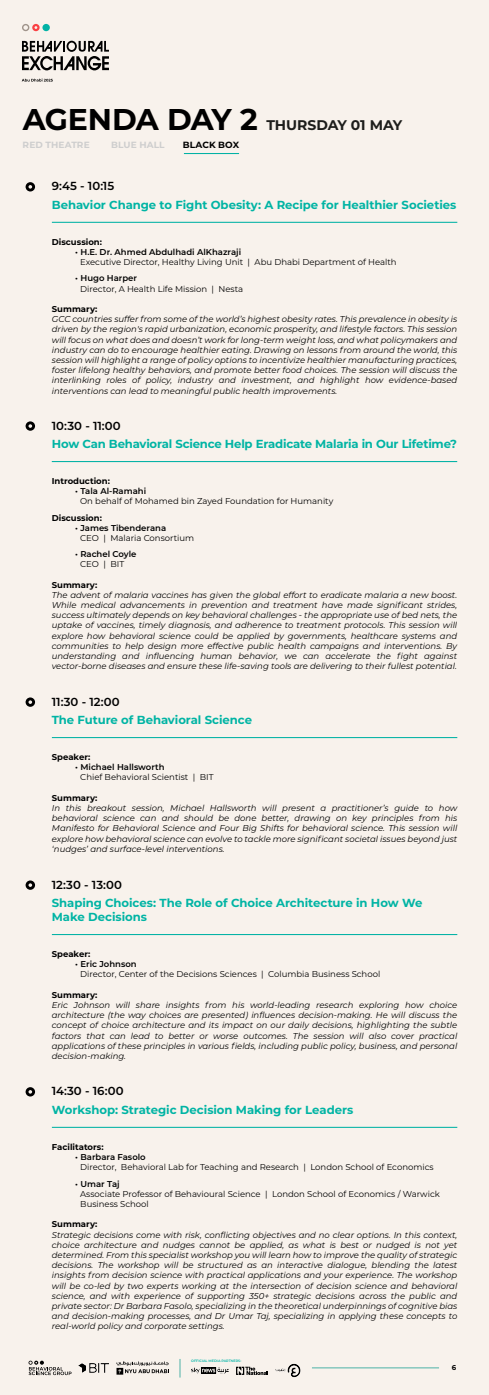
<style>
.page{position:relative;width:489px;height:1395px;background:#f8f2ec}
.page>*{position:absolute;margin:0;border:0;box-sizing:border-box;transform-origin:0 0}
.t1{font:700 14px "Montserrat";letter-spacing:-.005em;color:#1d1d1b}
.t2{font:700 11.7px/14px "Montserrat";letter-spacing:-.005em;color:#00b4a4}
.t3{font:600 11.7px "Montserrat";letter-spacing:.005em;color:#000}
.t4{font:700 9px "Montserrat";letter-spacing:.015em;color:#cecece}
.t5{font:700 9px "Montserrat";letter-spacing:.005em;color:#000}
.t6{font:italic 8.5px/10.2px "Montserrat";color:#000;text-align:justify}
.t7{font:8.5px/10.2px "Montserrat";color:#000}
.t8{font:600 8.5px "Montserrat";color:#000}
.t9{font:700 8.5px "Montserrat";color:#000}
.t10{font:700 7px "Montserrat";color:#000}
.t11{font:600 3.4px "Montserrat";color:#00b4a7}
.s1{font-size:30px;color:#000}
</style>
<div class="page">
<svg style="left:22px;top:41px;width:87px;height:29px"></svg>
<div style="left:42px;top:24px;width:8px;height:7px;background:#02b2a5;border-radius:50%"></div>
<svg style="left:22px;top:24px;width:18px;height:7px"></svg>
<svg style="left:22px;top:79px;width:31px;height:3px"></svg>
<hr style="left:52px;top:222px;width:405px;height:1px;background:#02b2a5">
<svg style="left:26px;top:182px;width:9px;height:9px"></svg>
<hr style="left:52px;top:1127px;width:405px;height:1px;background:#02b2a5">
<svg style="left:26px;top:1087px;width:9px;height:9px"></svg>
<hr style="left:52px;top:737px;width:405px;height:1px;background:#02b2a5">
<svg style="left:26px;top:697px;width:9px;height:10px"></svg>
<hr style="left:52px;top:934px;width:405px;height:1px;background:#02b2a5">
<svg style="left:26px;top:880px;width:9px;height:10px"></svg>
<hr style="left:52px;top:461px;width:405px;height:1px;background:#02b2a5">
<svg style="left:26px;top:421px;width:9px;height:10px"></svg>
<hr style="left:184px;top:153px;width:55px;height:1px;background:#02b2a5">
<hr style="left:312px;top:1367px;width:127px;height:1px;background:#4db2a7">
<svg style="left:29px;top:1361px;width:43px;height:14px"></svg>
<img style="left:78px;top:1363px;width:31px;height:9px">
<svg style="left:116px;top:1361px;width:53px;height:14px"></svg>
<svg style="left:236px;top:1367px;width:32px;height:8px"></svg>
<img style="left:191px;top:1368px;width:38px;height:6px">
<img style="left:275px;top:1364px;width:25px;height:14px">
<svg style="left:180px;top:1359px;width:1px;height:18px"></svg>
<h1 class="t1" style="left:23px;top:115px;width:381px"><span class="s1">AGENDA DAY 2</span> THURSDAY 01 MAY</h1>
<p class="t4" style="left:23px;top:139px;width:69px">RED THEATRE</p>
<p class="t4" style="left:111px;top:139px;width:55px">BLUE HALL</p>
<p class="t5" style="left:183px;top:139px;width:58px">BLACK BOX</p>
<h2 class="t3" style="left:52px;top:178px;width:64px">9:45 - 10:15</h2>
<h2 class="t2" style="left:52px;top:197px;width:406px">Behavior Change to Fight Obesity: A Recipe for Healthier Societies</h2>
<p class="t9" style="left:52px;top:236px;width:52px">Discussion:</p>
<p class="t8" style="left:75px;top:246px;width:167px">• H.E. Dr. Ahmed Abdulhadi AlKhazraji</p>
<p class="t7" style="left:80px;top:257px;width:318px">Executive Director, Healthy Living Unit | Abu Dhabi Department of Health</p>
<p class="t8" style="left:75px;top:272px;width:63px">• Hugo Harper</p>
<p class="t7" style="left:80px;top:283px;width:164px">Director, A Health Life Mission | Nesta</p>
<p class="t9" style="left:52px;top:303px;width:47px">Summary:</p>
<p class="t6" style="left:52px;top:314px;width:407px">GCC countries suffer from some of the world’s highest obesity rates. This prevalence in obesity is driven by the region's rapid urbanization, economic prosperity, and lifestyle factors. This session will focus on what does and doesn’t work for long-term weight loss, and what policymakers and industry can do to encourage healthier eating. Drawing on lessons from around the world, this session will highlight a range of policy options to incentivize healthier manufacturing practices, foster lifelong healthy behaviors, and promote better food choices. The session will discuss the interlinking roles of policy, industry and investment, and highlight how evidence-based interventions can lead to meaningful public health improvements.</p>
<h2 class="t3" style="left:52px;top:417px;width:71px">10:30 - 11:00</h2>
<h2 class="t2" style="left:52px;top:436px;width:407px">How Can Behavioral Science Help Eradicate Malaria in Our Lifetime?</h2>
<p class="t9" style="left:52px;top:475px;width:60px">Introduction:</p>
<p class="t8" style="left:75px;top:485px;width:72px">• Tala Al-Ramahi</p>
<p class="t7" style="left:80px;top:496px;width:255px">On behalf of Mohamed bin Zayed Foundation for Humanity</p>
<p class="t9" style="left:52px;top:511px;width:52px">Discussion:</p>
<p class="t8" style="left:75px;top:522px;width:92px">• James Tibenderana</p>
<p class="t7" style="left:80px;top:532px;width:115px">CEO | Malaria Consortium</p>
<p class="t8" style="left:75px;top:548px;width:63px">• Rachel Coyle</p>
<p class="t7" style="left:80px;top:559px;width:46px">CEO | BIT</p>
<p class="t9" style="left:52px;top:578px;width:47px">Summary:</p>
<p class="t6" style="left:52px;top:589px;width:407px">The advent of malaria vaccines has given the global effort to eradicate malaria a new boost.<br>While medical advancements in prevention and treatment have made significant strides, success ultimately depends on key behavioral challenges - the appropriate use of bed nets, the uptake of vaccines, timely diagnosis, and adherence to treatment protocols. This session will explore how behavioral science could be applied by governments, healthcare systems and communities to help design more effective public health campaigns and interventions. By understanding and influencing human behavior, we can accelerate the fight against vector-borne diseases and ensure these life-saving tools are delivering to their fullest potential.</p>
<h2 class="t3" style="left:52px;top:693px;width:69px">11:30 - 12:00</h2>
<h2 class="t2" style="left:52px;top:712px;width:202px">The Future of Behavioral Science</h2>
<p class="t9" style="left:52px;top:751px;width:40px">Speaker:</p>
<p class="t8" style="left:75px;top:761px;width:91px">• Michael Hallsworth</p>
<p class="t7" style="left:80px;top:772px;width:135px">Chief Behavioral Scientist | BIT</p>
<p class="t9" style="left:52px;top:792px;width:47px">Summary:</p>
<p class="t6" style="left:52px;top:802px;width:407px">In this breakout session, Michael Hallsworth will present a practitioner’s guide to how behavioral science can and should be done better, drawing on key principles from his Manifesto for Behavioral Science and Four Big Shifts for behavioral science. This session will explore how behavioral science can evolve to tackle more significant societal issues beyond just ‘nudges’ and surface-level interventions.</p>
<h2 class="t3" style="left:52px;top:876px;width:72px">12:30 - 13:00</h2>
<h2 class="t2" style="left:52px;top:895px;width:372px">Shaping Choices: The Role of Choice Architecture in How We<br>Make Decisions</h2>
<p class="t9" style="left:52px;top:948px;width:40px">Speaker:</p>
<p class="t8" style="left:75px;top:958px;width:63px">• Eric Johnson</p>
<p class="t7" style="left:80px;top:969px;width:302px">Director, Center of the Decisions Sciences | Columbia Business School</p>
<p class="t9" style="left:52px;top:989px;width:47px">Summary:</p>
<p class="t6" style="left:52px;top:999px;width:407px">Eric Johnson will share insights from his world-leading research exploring how choice architecture (the way choices are presented) influences decision-making. He will discuss the concept of choice architecture and its impact on our daily decisions, highlighting the subtle factors that can lead to better or worse outcomes. The session will also cover practical applications of these principles in various fields, including public policy, business, and personal decision-making.</p>
<h2 class="t3" style="left:52px;top:1083px;width:73px">14:30 - 16:00</h2>
<h2 class="t2" style="left:52px;top:1102px;width:303px">Workshop: Strategic Decision Making for Leaders</h2>
<p class="t9" style="left:52px;top:1141px;width:53px">Facilitators:</p>
<p class="t8" style="left:75px;top:1151px;width:72px">• Barbara Fasolo</p>
<p class="t7" style="left:80px;top:1162px;width:355px">Director, Behavioral Lab for Teaching and Research | London School of Economics</p>
<p class="t8" style="left:75px;top:1177px;width:46px">• Umar Taj</p>
<p class="t7" style="left:80px;top:1188px;width:361px">Associate Professor of Behavioural Science | London School of Economics / Warwick<br>Business School</p>
<p class="t9" style="left:52px;top:1218px;width:47px">Summary:</p>
<p class="t6" style="left:52px;top:1229px;width:407px">Strategic decisions come with risk, conflicting objectives and no clear options. In this context, choice architecture and nudges cannot be applied, as what is best or nudged is not yet determined. From this specialist workshop you will learn how to improve the quality of strategic decisions. The workshop will be structured as an interactive dialogue, blending the latest insights from decision science with practical applications and your experience. The workshop will be co-led by two experts working at the intersection of decision science and behavioral science, and with experience of supporting 350+ strategic decisions across the public and private sector: Dr Barbara Fasolo, specializing in the theoretical underpinnings of cognitive bias and decision-making processes, and Dr Umar Taj, specializing in applying these concepts to real-world policy and corporate settings.</p>
<p class="t11" style="left:191px;top:1358px;width:51px">OFFICIAL MEDIA PARTNERS:</p>
<p class="t10" style="left:452px;top:1362px;width:6px">6</p>
</div>
